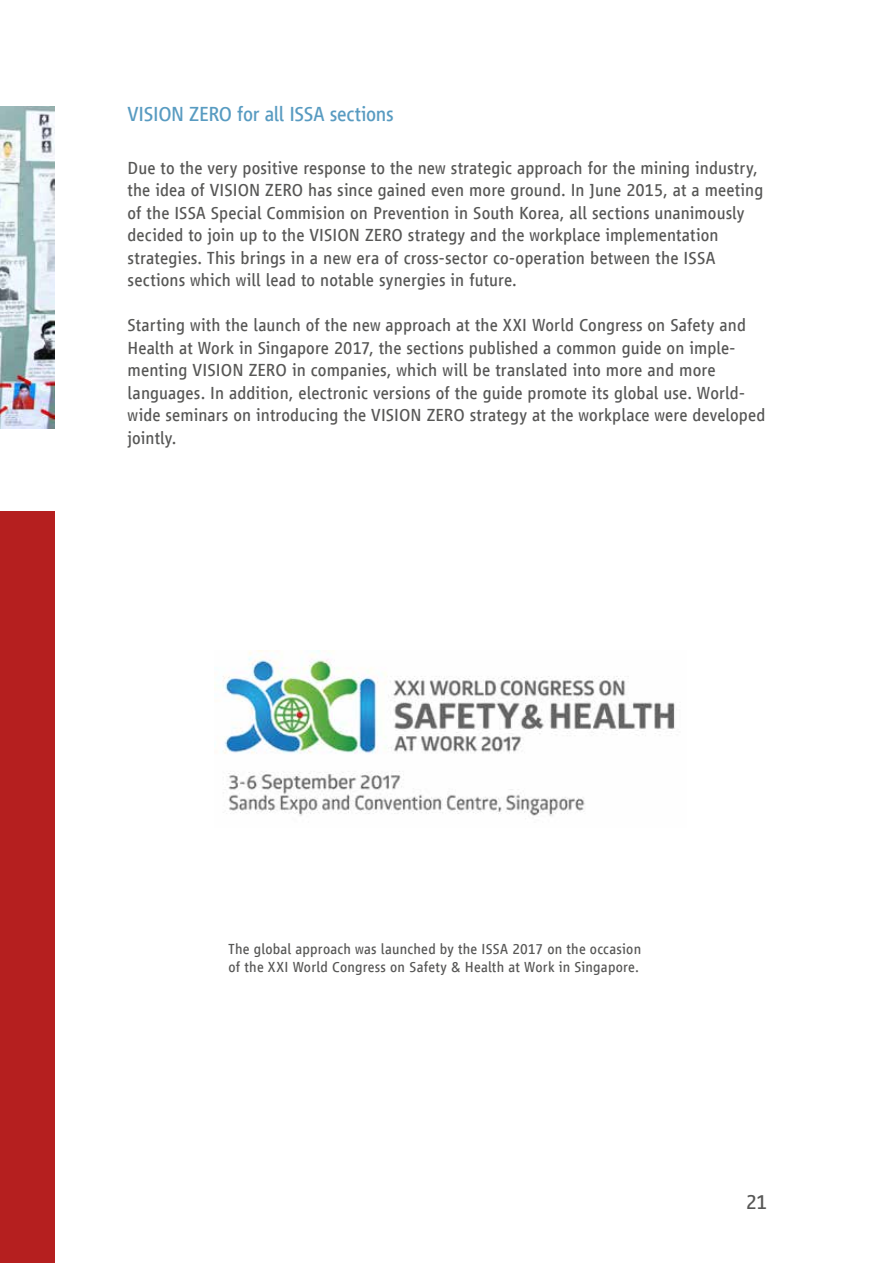
<style>
.page{position:relative;width:893px;height:1263px;background:#fff}
.page>*{position:absolute;margin:0;border:0;box-sizing:border-box;transform-origin:0 0}
.t1{font:21px "Vialog LT Com";letter-spacing:-.015em;color:#589bc1}
.t2{font:21px "Vialog LT Com";color:#575756}
.t3{font:18px/22.5px "Vialog LT Com";letter-spacing:.005em;color:#575756}
.t4{font:15px/18px "Vialog LT Com";letter-spacing:.015em;color:#575756}
</style>
<div class="page">
<div style="left:0;top:511px;width:54px;height:752px;background:#b51f1f"></div>
<img style="left:0;top:107px;width:54px;height:322px">
<img style="left:223px;top:650px;width:452px;height:166px">
<p class="t1" style="left:128px;top:103px;width:268px">VISION ZERO for all ISSA sections</p>
<p class="t3" style="left:128px;top:157px;width:637px">Due to the very positive response to the new strategic approach for the mining industry, the idea of VISION ZERO has since gained even more ground. In June 2015, at a meeting of the ISSA Special Commision on Prevention in South Korea, all sections unanimously decided to join up to the VISION ZERO strategy and the workplace implementation strategies. This brings in a new era of cross-sector co-operation between the ISSA sections which will lead to notable synergies in future.</p>
<p class="t3" style="left:128px;top:314px;width:639px">Starting with the launch of the new approach at the XXI World Congress on Safety and Health at Work in Singapore 2017, the sections published a common guide on imple&shy;menting VISION ZERO in companies, which will be translated into more and more languages. In addition, electronic versions of the guide promote its global use. World&shy;wide seminars on introducing the VISION ZERO strategy at the workplace were developed jointly.</p>
<p class="t4" style="left:229px;top:940px;width:414px">The global approach was launched by the ISSA 2017 on the occasion of the XXI World Congress on Safety &amp; Health at Work in Singapore.</p>
<p class="t2" style="left:746px;top:1190px;width:22px">21</p>
</div>
